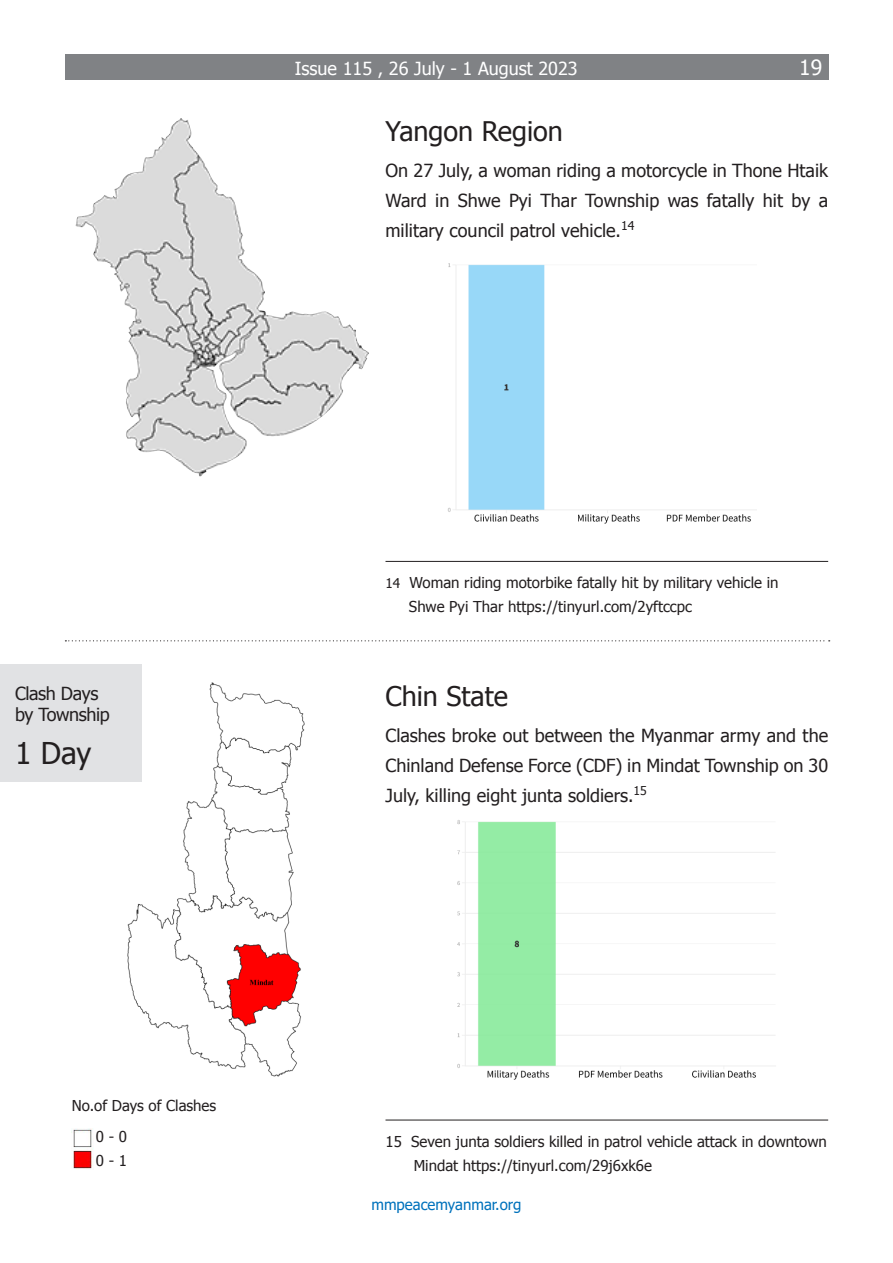
<style>
.page{position:relative;width:893px;height:1263px;background:#fff}
.page>*{position:absolute;margin:0;border:0;box-sizing:border-box;transform-origin:0 0}
.t1{font:30px "Zawgyi One";color:#231f20}
.t2{font:27px "Zawgyi One";color:#231f20}
.t3{font:21px "Zawgyi One";color:#fff}
.t4{font:18px/30px "Zawgyi One";color:#231f20;text-align:justify}
.t5{font:18px "Zawgyi One";color:#fff}
.t6{font:18px "Zawgyi One";letter-spacing:-.02em;color:#231f20}
.t7{font:15px/24px "Zawgyi One";color:#231f20}
.t8{font:15px "Tahoma";color:#0072bc}
.s1{font-size:13.5px}
</style>
<div class="page">
<div style="left:65px;top:54px;width:763px;height:26px;background:#808285"></div>
<img style="left:127px;top:673px;width:178px;height:404px">
<img style="left:73px;top:1128px;width:20px;height:41px">
<img style="left:76px;top:126px;width:293px;height:350px">
<img style="left:447px;top:263px;width:309px;height:261px">
<hr style="left:385px;top:561px;width:443px;height:1px;background:#231f20">
<hr style="left:385px;top:1120px;width:443px;height:1px;background:#231f20">
<svg style="left:65px;top:640px;width:765px;height:1px"></svg>
<img style="left:457px;top:820px;width:318px;height:260px">
<div style="left:0;top:664px;width:141px;height:118px;background:#e1e2e4"></div>
<p class="t5" style="left:295px;top:56px;width:284px">Issue 115 , 26 July - 1 August 2023</p>
<p class="t3" style="left:799px;top:54px;width:24px">19</p>
<p class="t2" style="left:385px;top:113px;width:179px">Yangon Region</p>
<p class="t4" style="left:385px;top:157px;width:444px">On 27 July, a woman riding a motorcycle in Thone Htaik Ward in Shwe Pyi Thar Township was fatally hit by a military council patrol vehicle.<sup>14</sup></p>
<p class="t6" style="left:15px;top:681px;width:85px">Clash Days</p>
<p class="t6" style="left:15px;top:702px;width:96px">by Township</p>
<p class="t1" style="left:15px;top:733px;width:78px">1 Day</p>
<p class="t7" style="left:72px;top:1095px;width:146px">No.of Days of Clashes</p>
<p class="t7" style="left:96px;top:1126px;width:33px">0 - 0</p>
<p class="t7" style="left:96px;top:1150px;width:33px">0 - 1</p>
<p class="t7" style="left:385px;top:571px;width:395px"><span class="s1">14</span> Woman riding motorbike fatally hit by military vehicle in</p>
<p class="t7" style="left:409px;top:595px;width:285px">Shwe Pyi Thar https://tinyurl.com/2yftccpc</p>
<p class="t2" style="left:385px;top:678px;width:124px">Chin State</p>
<p class="t4" style="left:385px;top:722px;width:444px">Clashes broke out between the Myanmar army and the Chinland Defense Force (CDF) in Mindat Township on 30<br>July, killing eight junta soldiers.<sup>15</sup></p>
<p class="t7" style="left:414px;top:1130px;width:415px;text-indent:-28px">15 Seven junta soldiers killed in patrol vehicle attack in downtown<br>Mindat https://tinyurl.com/29j6xk6e</p>
<p class="t8" style="left:371px;top:1195px;width:152px">mmpeacemyanmar.org</p>
</div>
